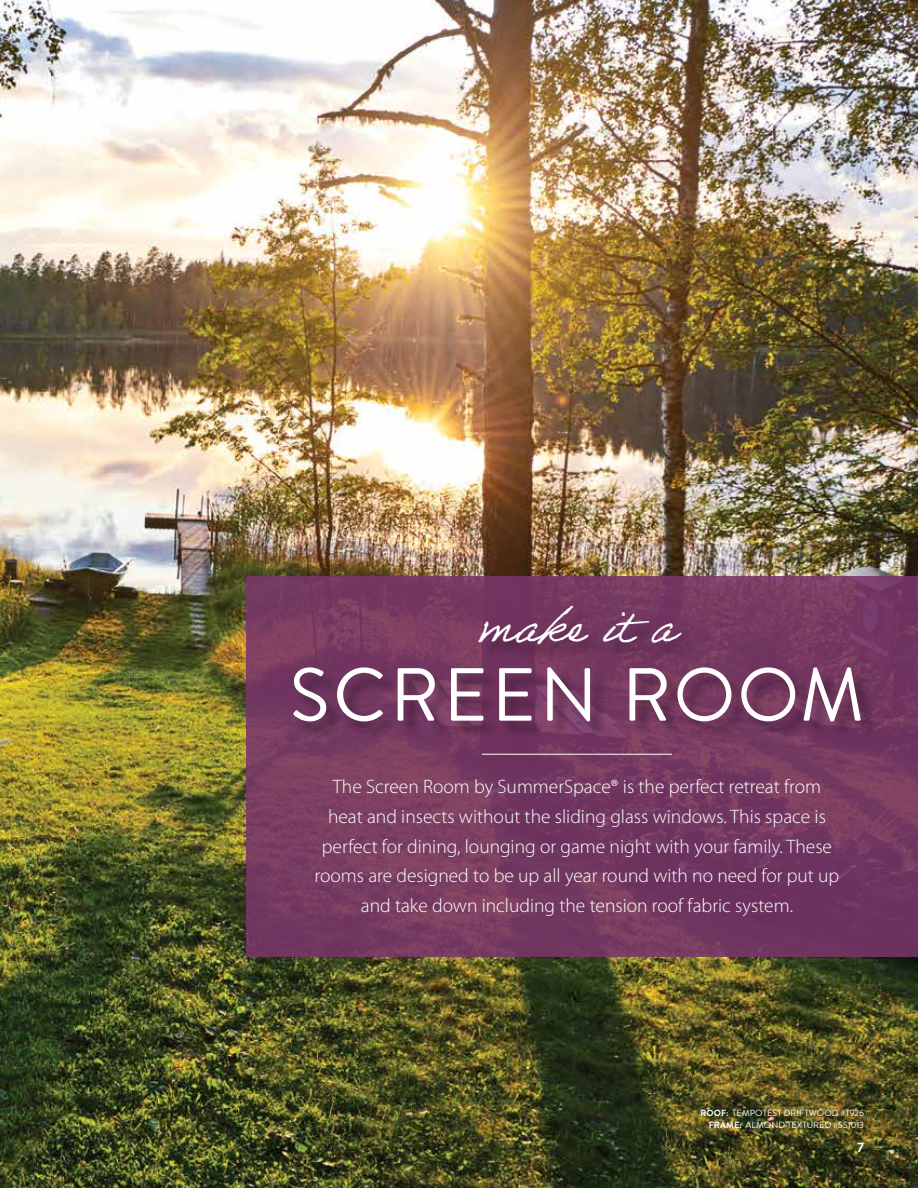
<style>
.page{position:relative;width:918px;height:1188px;background:#fff}
.page>*{position:absolute;margin:0;border:0;box-sizing:border-box;transform-origin:0 0}
.t1{font:75px "Brandon Grotesque";letter-spacing:.05em;color:#fff}
.t2{font:47.25px "Adobe Handwriting Ernie";color:#fff}
.t3{font:300 19.5px/30px "Myriad Pro";color:#fff;text-align:center}
.t4{font:700 13.5px "Brandon Grotesque";color:#fff}
.t5{font:9px/12px "Brandon Grotesque";letter-spacing:.01em;color:#fff;text-align:right}
.s1{font-weight:700}
</style>
<div class="page">
<img style="left:0;top:0;width:918px;height:1188px">
<svg style="left:246px;top:577px;width:672px;height:380px;background:#753a61"></svg>
<div style="left:296px;top:670px;width:583px;height:70px;background:#000;opacity:.31"></div>
<div style="left:482px;top:609px;width:218px;height:54px;background:#000;opacity:.31"></div>
<hr style="left:482px;top:754px;width:190px;height:1px;background:#fff">
<h2 class="t2" style="left:478px;top:598px;width:200px">make it a</h2>
<h1 class="t1" style="left:290px;top:643px;width:576px">SCREEN ROOM</h1>
<p class="t3" style="left:315px;top:771px;width:526px">The Screen Room by SummerSpace® is the perfect retreat from heat and insects without the sliding glass windows. This space is perfect for dining, lounging or game night with your family. These rooms are designed to be up all year round with no need for put up and take down including the tension roof fabric system.</p>
<p class="t5" style="left:700px;top:1107px;width:165px"><span class="s1">ROOF:</span> TEMPOTEST DRIFTWOOD #T926<br><span class="s1">FRAME:</span> ALMOND TEXTURED #SS1013</p>
<p class="t4" style="left:857px;top:1138px;width:8px">7</p>
</div>
